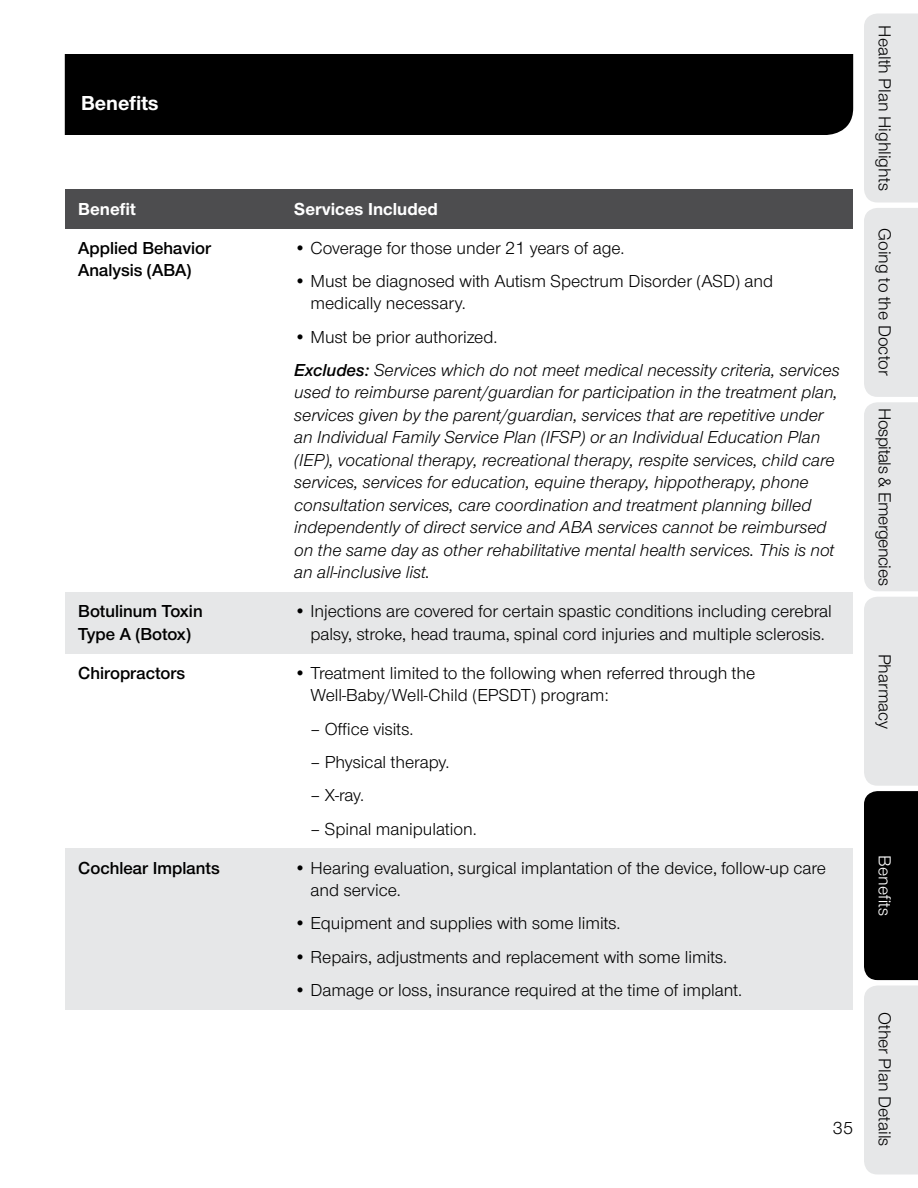
<style>
.page{position:relative;width:918px;height:1188px;background:#fff}
.page>*{position:absolute;margin:0;border:0;box-sizing:border-box;transform-origin:0 0}
.t1{font:700 21px "UHC Sans";color:#fff}
.t2{font:18px/22.5px "UHC Sans";color:#000}
.t3{font:italic 18px/22.5px "UHC Sans";color:#000}
.t4{font:600 18px/22.5px "UHC Sans";color:#000}
.t5{font:700 18px "UHC Sans";color:#fff}
.t6{font:18px "UHC Sans";letter-spacing:-.025em;color:#000}
.t7{font:18px "UHC Sans";color:#fff}
.s1{font-weight:600}
</style>
<div class="page">
<div style="left:281px;top:592px;width:572px;height:61px;background:#e6e7e8"></div>
<div style="left:281px;top:848px;width:572px;height:162px;background:#e6e7e8"></div>
<div style="left:65px;top:848px;width:216px;height:162px;background:#e6e7e8"></div>
<div style="left:65px;top:592px;width:216px;height:61px;background:#e6e7e8"></div>
<div style="left:65px;top:54px;width:788px;height:81px;background:#000"></div>
<div style="left:65px;top:189px;width:216px;height:39px;background:#4d4d4f"></div>
<div style="left:281px;top:189px;width:572px;height:39px;background:#4d4d4f"></div>
<div style="left:864px;top:14px;width:54px;height:188px;background:#e6e7e8"></div>
<div style="left:864px;top:208px;width:54px;height:383px;background:#e6e7e8"></div>
<svg style="left:864px;top:597px;width:54px;height:383px;background:#757676"></svg>
<div style="left:864px;top:986px;width:54px;height:188px;background:#e6e7e8"></div>
<p class="t1" style="left:81px;top:88px;width:79px">Benefits</p>
<p class="t5" style="left:78px;top:196px;width:59px">Benefit</p>
<p class="t5" style="left:294px;top:196px;width:145px">Services Included</p>
<p class="t4" style="left:78px;top:236px;width:134px">Applied Behavior<br>Analysis (ABA)</p>
<p class="t2" style="left:294px;top:236px;width:332px">• Coverage for those under 21 years of age.</p>
<p class="t2" style="left:310px;top:269px;width:464px;text-indent:-16px">• Must be diagnosed with Autism Spectrum Disorder (ASD) and medically necessary.</p>
<p class="t2" style="left:294px;top:325px;width:205px">• Must be prior authorized.</p>
<p class="t3" style="left:294px;top:358px;width:547px"><span class="s1">Excludes:</span> Services which do not meet medical necessity criteria, services used to reimburse parent/guardian for participation in the treatment plan, services given by the parent/guardian, services that are repetitive under an Individual Family Service Plan (IFSP) or an Individual Education Plan (IEP), vocational therapy, recreational therapy, respite services, child care services, services for education, equine therapy, hippotherapy, phone consultation services, care coordination and treatment planning billed independently of direct service and ABA services cannot be reimbursed on the same day as other rehabilitative mental health services. This is not an all-inclusive list.</p>
<p class="t4" style="left:78px;top:600px;width:126px">Botulinum Toxin<br>Type A (Botox)</p>
<p class="t2" style="left:294px;top:600px;width:539px;text-align:center">• Injections are covered for certain spastic conditions including cerebral palsy, stroke, head trauma, spinal cord injuries and multiple sclerosis.</p>
<p class="t4" style="left:78px;top:661px;width:109px">Chiropractors</p>
<p class="t2" style="left:310px;top:661px;width:446px;text-indent:-16px">• Treatment limited to the following when referred through the<br>Well-Baby/Well-Child (EPSDT) program:</p>
<p class="t2" style="left:310px;top:717px;width:105px">– Office visits.</p>
<p class="t2" style="left:310px;top:750px;width:141px">– Physical therapy.</p>
<p class="t2" style="left:310px;top:784px;width:55px">– X-ray.</p>
<p class="t2" style="left:310px;top:817px;width:168px">– Spinal manipulation.</p>
<p class="t4" style="left:78px;top:856px;width:143px">Cochlear Implants</p>
<p class="t2" style="left:310px;top:856px;width:517px;text-indent:-16px">• Hearing evaluation, surgical implantation of the device, follow-up care and service.</p>
<p class="t2" style="left:294px;top:912px;width:328px">• Equipment and supplies with some limits.</p>
<p class="t2" style="left:294px;top:945px;width:435px">• Repairs, adjustments and replacement with some limits.</p>
<p class="t2" style="left:294px;top:978px;width:449px">• Damage or loss, insurance required at the time of implant.</p>
<p class="t2" style="left:833px;top:1116px;width:22px">35</p>
<p class="t2" style="left:897px;top:25px;width:167px;rotate:90deg">Health Plan Highlights</p>
<p class="t2" style="left:897px;top:228px;width:149px;rotate:90deg">Going to the Doctor</p>
<p class="t6" style="left:897px;top:408px;width:179px;rotate:90deg">Hospitals &amp; Emergencies</p>
<p class="t2" style="left:897px;top:654px;width:77px;rotate:90deg">Pharmacy</p>
<p class="t7" style="left:897px;top:855px;width:62px;rotate:90deg">Benefits</p>
<p class="t2" style="left:897px;top:1012px;width:136px;rotate:90deg">Other Plan Details</p>
</div>
